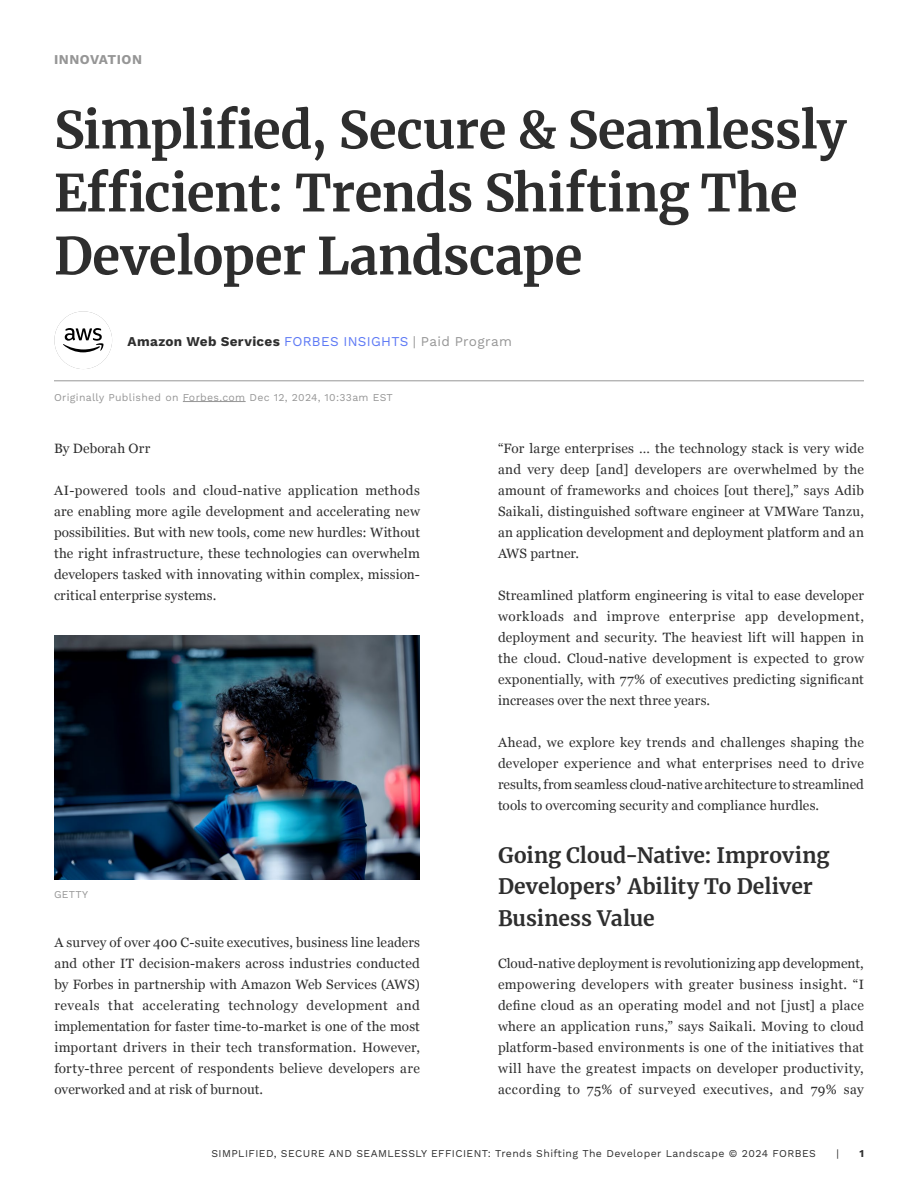
<style>
.page{position:relative;width:918px;height:1188px;background:#fff}
.page>*{position:absolute;margin:0;border:0;box-sizing:border-box;transform-origin:0 0}
.t1{font:700 51px/63px "Merriweather";letter-spacing:-.01em;color:#2e2e2e}
.t2{font:700 21px/31.5px "Merriweather";color:#2e2e2e}
.t3{font:13.5px/21px "Georgia";letter-spacing:.015em;color:#2e2e2e;text-align:justify}
.t4{font:700 13.5px "Work Sans";letter-spacing:.025em;color:#2e2e2e}
.t5{font:700 13.5px "Work Sans";letter-spacing:.04em;color:#969696}
.t6{font:10.5px "Work Sans";letter-spacing:.04em;color:#2e2e2e}
.t7{font:10.5px "Work Sans";letter-spacing:.03em;color:#969696}
.t8{font:700 10.5px "Work Sans";color:#2e2e2e}
.s1{font-weight:400;color:#5d79f5}
.s2{font-weight:400;color:#969696}
</style>
<div class="page">
<hr style="left:54px;top:381px;width:810px;height:1px;background:#969696">
<hr style="left:183px;top:401px;width:63px;height:1px;background:#969696">
<img style="left:54px;top:636px;width:366px;height:243px">
<svg style="left:63px;top:328px;width:41px;height:24px"></svg>
<p class="t5" style="left:54px;top:52px;width:90px">INNOVATION</p>
<h1 class="t1" style="left:54px;top:97px;width:794px">Simplified, Secure &amp; Seamlessly<br>Efficient: Trends Shifting The<br>Developer Landscape</h1>
<p class="t4" style="left:128px;top:333px;width:386px">Amazon Web Services <span class="s1">FORBES INSIGHTS</span> <span class="s2">| Paid Program</span></p>
<p class="t7" style="left:54px;top:391px;width:340px">Originally Published on Forbes.com Dec 12, 2024, 10:33am EST</p>
<p class="t3" style="left:54px;top:437px;width:98px">By Deborah Orr</p>
<p class="t3" style="left:54px;top:479px;width:367px">AI-powered tools and cloud-native application methods are enabling more agile development and accelerating new possibilities. But with new tools, come new hurdles: Without the right infrastructure, these technologies can overwhelm developers tasked with innovating within complex, mission&shy;critical enterprise systems.</p>
<p class="t7" style="left:54px;top:888px;width:36px">GETTY</p>
<p class="t3" style="left:54px;top:931px;width:367px">A survey of over 400 C-suite executives, business line leaders and other IT decision-makers across industries conducted by Forbes in partnership with Amazon Web Services (AWS) reveals that accelerating technology development and implementation for faster time-to-market is one of the most important drivers in their tech transformation. However, forty-three percent of respondents believe developers are overworked and at risk of burnout.</p>
<p class="t3" style="left:498px;top:437px;width:368px">“For large enterprises … the technology stack is very wide and very deep [and] developers are overwhelmed by the amount of frameworks and choices [out there],” says Adib Saikali, distinguished software engineer at VMWare Tanzu, an application development and deployment platform and an AWS partner.</p>
<p class="t3" style="left:498px;top:584px;width:368px">Streamlined platform engineering is vital to ease developer workloads and improve enterprise app development, deployment and security. The heaviest lift will happen in the cloud. Cloud-native development is expected to grow exponentially, with 77% of executives predicting significant increases over the next three years.</p>
<p class="t3" style="left:498px;top:731px;width:368px">Ahead, we explore key trends and challenges shaping the developer experience and what enterprises need to drive results, from seamless cloud-native architecture to streamlined tools to overcoming security and compliance hurdles.</p>
<h2 class="t2" style="left:498px;top:839px;width:333px">Going Cloud-Native: Improving<br>Developers’ Ability To Deliver<br>Business Value</h2>
<p class="t3" style="left:498px;top:952px;width:368px">Cloud-native deployment is revolutionizing app development, empowering developers with greater business insight. “I define cloud as an operating model and not [just] a place where an application runs,” says Saikali. Moving to cloud platform-based environments is one of the initiatives that will have the greatest impacts on developer productivity, according to 75% of surveyed executives, and 79% say</p>
<p class="t6" style="left:211px;top:1147px;width:606px">SIMPLIFIED, SECURE AND SEAMLESSLY EFFICIENT: Trends Shifting The Developer Landscape © 2024 FORBES</p>
<p class="t6" style="left:836px;top:1147px;width:4px">|</p>
<p class="t8" style="left:859px;top:1147px;width:6px">1</p>
</div>
